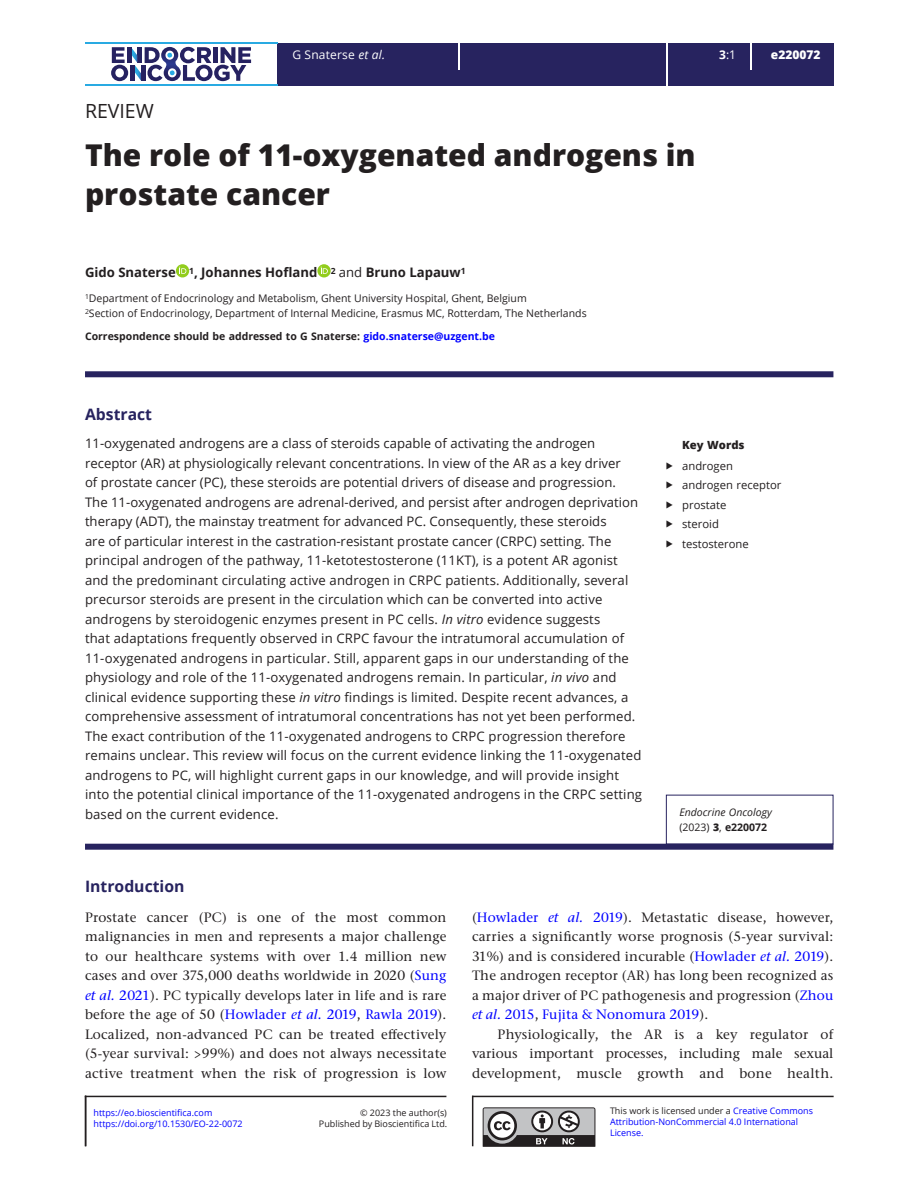
<style>
.page{position:relative;width:919px;height:1187px;background:#fff}
.page>*{position:absolute;margin:0;border:0;box-sizing:border-box;transform-origin:0 0}
.CT{font:800 30px/39px "Open Sans";color:#231f20}
.AT{font:19.5px "Open Sans";color:#231f20}
.H1_Rule{font:700 15.75px "Open Sans";color:#27235f}
.ABS_H{font:700 15.75px "Open Sans";color:#27235f}
.TXT{font:500 13.5px/19.5px "Stone Serif ITC Pro";letter-spacing:.015em;color:#231f20;text-align:justify}
.TXI{font:500 13.5px/19.5px "Stone Serif ITC Pro";letter-spacing:.02em;color:#231f20;text-align:justify}
.ABS_TXT_L{font:13.2px/19.5px "Open Sans";letter-spacing:.01em;color:#231f20}
.AU{font:700 13.2px "Open Sans";color:#231f20}
.t1{font:12px "Open Sans";letter-spacing:.015em;color:#fff}
.t2{font:800 12px "Open Sans";color:#fff}
.t3{font:11.25px "Open Sans";color:#231f20}
.Keywords_Head{font:800 11.25px "Open Sans";color:#231f20}
.Address{font:10.5px "Open Sans";color:#231f20}
.Corres{font:700 10.5px "Open Sans";color:#231f20}
.Corres-2{font:italic 10.5px/14.7px "Open Sans";color:#231f20}
.t4{font:9px/11.2px "Open Sans";color:#00f}
.t5{font:9px "Open Sans";color:#231f20}
.s1{font-style:italic}
.s2{font-weight:700}
.s3{font-weight:400}
.s4{color:#00f}
.s5{font-style:normal}
.s6{font-weight:800;font-style:normal}
.s7{font-weight:700;font-style:normal}
.s8{font-style:italic;color:#00f}
.s9{color:#231f20}
</style>
<div class="page">
<div style="left:278px;top:43px;width:555px;height:42px;background:#27235f"></div>
<hr style="left:666px;top:43px;width:1px;height:42px;background:#fff">
<hr style="left:458px;top:43px;width:2px;height:27px;background:#fff">
<svg style="left:750px;top:43px;width:1px;height:27px"></svg>
<svg style="left:111px;top:47px;width:140px;height:34px"></svg>
<hr style="left:85px;top:43px;width:193px;height:1px;background:#29aae2">
<hr style="left:85px;top:84px;width:193px;height:1px;background:#29aae2">
<div style="left:176px;top:264px;width:13px;height:13px;background:#92cd1d;border-radius:50%"></div>
<svg style="left:179px;top:266px;width:7px;height:8px"></svg>
<svg style="left:317px;top:264px;width:13px;height:13px"></svg>
<svg style="left:320px;top:266px;width:8px;height:8px"></svg>
<div style="left:85px;top:371px;width:748px;height:6px;background:#27235f"></div>
<div style="left:85px;top:843px;width:748px;height:6px;background:#27235f"></div>
<svg style="left:482px;top:1107px;width:113px;height:39px;background:#8d8c8d"></svg>
<hr style="left:85px;top:1095px;width:361px;height:2px;background:#231f20">
<hr style="left:85px;top:1095px;width:1px;height:51px;background:#231f20">
<hr style="left:472px;top:1095px;width:1px;height:51px;background:#231f20">
<hr style="left:472px;top:1095px;width:361px;height:2px;background:#231f20">
<p class="t1" style="left:292px;top:47px;width:94px">G Snaterse <span class="s1">et al.</span></p>
<p class="t1" style="left:719px;top:47px;width:18px"><span class="s2">3</span>:1</p>
<p class="t2" style="left:771px;top:46px;width:51px">e220072</p>
<p class="AT" style="left:85px;top:97px;width:70px">REVIEW</p>
<p class="CT" style="left:85px;top:134px;width:612px">The role of 11-oxygenated androgens in prostate cancer</p>
<p class="AU" style="left:85px;top:263px;width:382px">Gido Snaterse <sup>1</sup>, Johannes Hofland <sup>2</sup> <span class="s3">and</span> Bruno Lapauw<sup>1</sup></p>
<p class="Address" style="left:85px;top:291px;width:443px"><sup>1</sup>Department of Endocrinology and Metabolism, Ghent University Hospital, Ghent, Belgium</p>
<p class="Address" style="left:85px;top:305px;width:503px"><sup>2</sup>Section of Endocrinology, Department of Internal Medicine, Erasmus MC, Rotterdam, The Netherlands</p>
<p class="Corres" style="left:85px;top:329px;width:411px">Correspondence should be addressed to G Snaterse: <span class="s4">gido.snaterse@uzgent.be</span></p>
<p class="ABS_H" style="left:85px;top:403px;width:69px">Abstract</p>
<p class="ABS_TXT_L" style="left:85px;top:433px;width:558px">11-oxygenated androgens are a class of steroids capable of activating the androgen receptor (AR) at physiologically relevant concentrations. In view of the AR as a key driver<br>of prostate cancer (PC), these steroids are potential drivers of disease and progression.<br>The 11-oxygenated androgens are adrenal-derived, and persist after androgen deprivation therapy (ADT), the mainstay treatment for advanced PC. Consequently, these steroids<br>are of particular interest in the castration-resistant prostate cancer (CRPC) setting. The principal androgen of the pathway, 11-ketotestosterone (11KT), is a potent AR agonist and the predominant circulating active androgen in CRPC patients. Additionally, several precursor steroids are present in the circulation which can be converted into active androgens by steroidogenic enzymes present in PC cells. <span class="s1">In vitro</span> evidence suggests<br>that adaptations frequently observed in CRPC favour the intratumoral accumulation of 11-oxygenated androgens in particular. Still, apparent gaps in our understanding of the physiology and role of the 11-oxygenated androgens remain. In particular, <span class="s1">in vivo</span> and clinical evidence supporting these <span class="s1">in vitro</span> findings is limited. Despite recent advances, a comprehensive assessment of intratumoral concentrations has not yet been performed.<br>The exact contribution of the 11-oxygenated androgens to CRPC progression therefore remains unclear. This review will focus on the current evidence linking the 11-oxygenated androgens to PC, will highlight current gaps in our knowledge, and will provide insight into the potential clinical importance of the 11-oxygenated androgens in the CRPC setting based on the current evidence.</p>
<p class="Keywords_Head" style="left:682px;top:436px;width:64px">Key Words</p>
<p class="t3" style="left:682px;top:458px;width:52px">androgen</p>
<p class="t3" style="left:682px;top:477px;width:101px">androgen receptor</p>
<p class="t3" style="left:682px;top:497px;width:46px">prostate</p>
<p class="t3" style="left:682px;top:516px;width:38px">steroid</p>
<p class="t3" style="left:682px;top:536px;width:68px">testosterone</p>
<p class="Corres-2" style="left:679px;top:804px;width:94px">Endocrine Oncology <span class="s5">(2023)</span> <span class="s6">3</span><span class="s5">,</span> <span class="s7">e220072</span></p>
<p class="H1_Rule" style="left:85px;top:875px;width:101px">Introduction</p>
<p class="TXT" style="left:85px;top:907px;width:363px">Prostate cancer (PC) is one of the most common malignancies in men and represents a major challenge to our healthcare systems with over 1.4 million new cases and over 375,000 deaths worldwide in 2020 (<span class="s4">Sung </span><span class="s8">et al.</span> <span class="s4">2021</span>). PC typically develops later in life and is rare before the age of 50 (<span class="s4">Howlader</span> <span class="s8">et al.</span> <span class="s4">2019</span>, <span class="s4">Rawla 2019</span>).<br>Localized, non-advanced PC can be treated effectively (5-year survival: &gt;99%) and does not always necessitate active treatment when the risk of progression is low</p>
<p class="TXT" style="left:472px;top:907px;width:363px">(<span class="s4">Howlader</span> <span class="s8">et al.</span> <span class="s4">2019</span>). Metastatic disease, however, carries a significantly worse prognosis (5-year survival:<br>31%) and is considered incurable (<span class="s4">Howlader</span> <span class="s8">et al.</span> <span class="s4">2019</span>).<br>The androgen receptor (AR) has long been recognized as a major driver of PC pathogenesis and progression (<span class="s4">Zhou </span><span class="s8">et al.</span> <span class="s4">2015</span>, <span class="s4">Fujita &amp; Nonomura 2019</span>).</p>
<p class="TXI" style="left:472px;top:1024px;width:363px;text-indent:26px">Physiologically, the AR is a key regulator of various important processes, including male sexual development, muscle growth and bone health.</p>
<p class="t4" style="left:93px;top:1106px;width:120px">https://eo.bioscientifica.com</p>
<p class="t4" style="left:94px;top:1117px;width:150px">https://doi.org/10.1530/EO-22-0072</p>
<p class="t5" style="left:360px;top:1106px;width:88px">© 2023 the author(s)</p>
<p class="t5" style="left:319px;top:1117px;width:130px">Published by Bioscientifica Ltd.</p>
<p class="t4" style="left:610px;top:1104px;width:204px"><span class="s9">This work is licensed under a</span> Creative Commons<br>Attribution-NonCommercial 4.0 International<br>License.</p>
</div>
